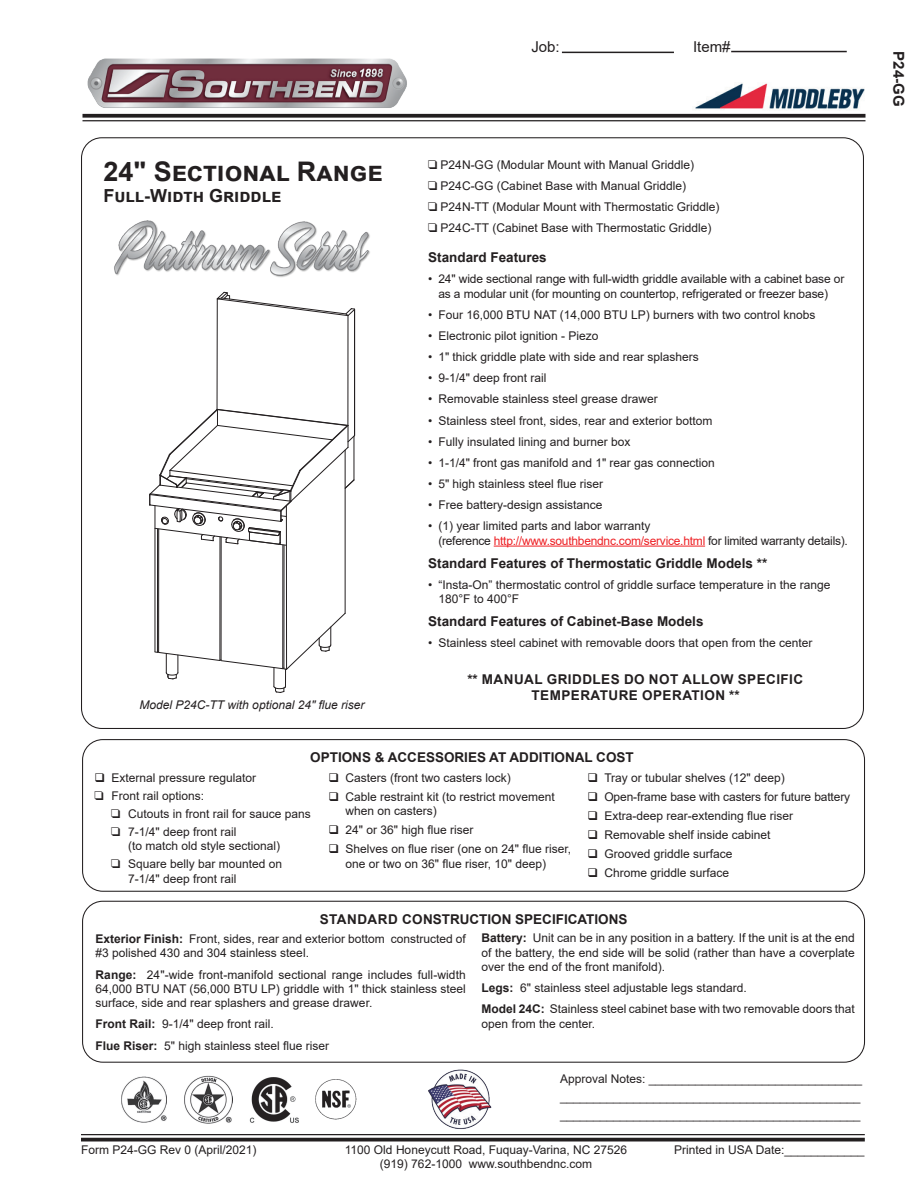
<style>
.page{position:relative;width:918px;height:1188px;background:#fff}
.page>*{position:absolute;margin:0;border:0;box-sizing:border-box;transform-origin:0 0}
.t1{font:700 27px "Arial";color:#231f20}
.t2{font:700 18px "Arial";color:#231f20}
.t3{font:15px "Arial";color:#231f20}
.t4{font:700 15px "Arial";color:#231f20}
.t5{font:700 13.5px "Arial";color:#231f20}
.t6{font:700 13.5px/16.5px "Arial";letter-spacing:.035em;color:#231f20;text-align:center}
.t7{font:12px/14.4px "Arial";color:#231f20}
.t8{font:12px/14.4px "Arial";letter-spacing:-.02em;color:#231f20}
.t9{font:italic 12px "Arial";color:#231f20}
.s1{color:#ee1f23}
.s2{font-weight:700}
</style>
<div class="page">
<hr style="left:81px;top:1134px;width:784px;height:1px;background:#231f20">
<svg style="left:81px;top:1138px;width:784px;height:4px;background:#3e3a3b"></svg>
<img style="left:185px;top:1076px;width:47px;height:48px">
<img style="left:121px;top:1076px;width:46px;height:47px">
<img style="left:315px;top:1079px;width:42px;height:41px">
<img style="left:249px;top:1077px;width:50px;height:46px">
<hr style="left:562px;top:52px;width:112px;height:1px;background:#231f20">
<hr style="left:731px;top:51px;width:116px;height:1px;background:#231f20">
<svg style="left:82px;top:114px;width:784px;height:4px;background:#373435"></svg>
<hr style="left:82px;top:120px;width:784px;height:1px;background:#231f20">
<img style="left:82px;top:58px;width:330px;height:56px">
<img style="left:428px;top:1069px;width:64px;height:60px">
<div style="left:82px;top:901px;width:783px;height:162px;border:1px solid #231f20;border-radius:20px"></div>
<div style="left:82px;top:739px;width:783px;height:153px;border:1px solid #231f20;border-radius:20px"></div>
<img style="left:695px;top:83px;width:170px;height:27px">
<hr style="left:494px;top:546px;width:211px;height:1px;background:#ee1f23">
<img style="left:114px;top:220px;width:256px;height:57px">
<hr style="left:283px;top:545px;width:1px;height:124px;background:#231f20">
<hr style="left:284px;top:545px;width:1px;height:124px;background:#231f20">
<hr style="left:157px;top:529px;width:1px;height:123px;background:#231f20">
<hr style="left:158px;top:529px;width:1px;height:123px;background:#231f20">
<hr style="left:155px;top:529px;width:1px;height:123px;background:#231f20">
<hr style="left:217px;top:299px;width:1px;height:111px;background:#231f20">
<svg style="left:217px;top:292px;width:138px;height:24px"></svg>
<hr style="left:220px;top:537px;width:1px;height:123px;background:#231f20">
<hr style="left:221px;top:537px;width:1px;height:123px;background:#231f20">
<svg style="left:155px;top:613px;width:191px;height:80px"></svg>
<hr style="left:286px;top:506px;width:1px;height:163px;background:#231f20">
<hr style="left:345px;top:450px;width:1px;height:163px;background:#231f20">
<hr style="left:348px;top:316px;width:1px;height:109px;background:#231f20">
<hr style="left:354px;top:309px;width:1px;height:127px;background:#231f20">
<svg style="left:149px;top:409px;width:206px;height:137px"></svg>
<h1 class="t1" style="left:103px;top:152px;width:281px">24" Sectional Range</h1>
<h2 class="t2" style="left:103px;top:183px;width:179px">Full-Width Griddle</h2>
<p class="t9" style="left:140px;top:697px;width:226px">Model P24C-TT with optional 24" flue riser</p>
<p class="t3" style="left:531px;top:36px;width:30px">Job:</p>
<p class="t3" style="left:693px;top:36px;width:39px">Item#</p>
<p class="t7" style="left:441px;top:154px;width:280px;line-height:21.1px">P24N-GG (Modular Mount with Manual Griddle)<br>P24C-GG (Cabinet Base with Manual Griddle)<br>P24N-TT (Modular Mount with Thermostatic Griddle)<br>P24C-TT (Cabinet Base with Thermostatic Griddle)</p>
<p class="t5" style="left:428px;top:248px;width:120px">Standard Features</p>
<p class="t7" style="left:428px;top:272px;width:418px;text-align:center">• 24" wide sectional range with full-width griddle available with a cabinet base or as a modular unit (for mounting on countertop, refrigerated or freezer base)</p>
<p class="t7" style="left:428px;top:307px;width:389px">• Four 16,000 BTU NAT (14,000 BTU LP) burners with two control knobs</p>
<p class="t7" style="left:428px;top:329px;width:172px">• Electronic pilot ignition - Piezo</p>
<p class="t7" style="left:428px;top:350px;width:272px">• 1" thick griddle plate with side and rear splashers</p>
<p class="t7" style="left:428px;top:371px;width:120px">• 9-1/4" deep front rail</p>
<p class="t7" style="left:428px;top:392px;width:231px">• Removable stainless steel grease drawer</p>
<p class="t7" style="left:428px;top:413px;width:286px">• Stainless steel front, sides, rear and exterior bottom</p>
<p class="t7" style="left:428px;top:434px;width:204px">• Fully insulated lining and burner box</p>
<p class="t7" style="left:428px;top:455px;width:288px">• 1-1/4" front gas manifold and 1" rear gas connection</p>
<p class="t7" style="left:428px;top:477px;width:177px">• 5" high stainless steel flue riser</p>
<p class="t7" style="left:428px;top:498px;width:176px">• Free battery-design assistance</p>
<p class="t8" style="left:438px;top:519px;width:411px;text-indent:-10px">• (1) year limited parts and labor warranty<br>(reference <span class="s1">http://www.southbendnc.com/service.html</span> for limited warranty details).</p>
<p class="t5" style="left:428px;top:554px;width:341px">Standard Features of Thermostatic Griddle Models **</p>
<p class="t7" style="left:438px;top:577px;width:394px;text-indent:-10px">• “Insta-On” thermostatic control of griddle surface temperature in the range<br>180°F to 400°F</p>
<p class="t5" style="left:428px;top:612px;width:277px">Standard Features of Cabinet-Base Models</p>
<p class="t7" style="left:428px;top:636px;width:386px">• Stainless steel cabinet with removable doors that open from the center</p>
<p class="t6" style="left:467px;top:671px;width:337px">** MANUAL GRIDDLES DO NOT ALLOW SPECIFIC<br>TEMPERATURE OPERATION **</p>
<p class="t5" style="left:310px;top:748px;width:325px">OPTIONS &amp; ACCESSORIES AT ADDITIONAL COST</p>
<p class="t7" style="left:111px;top:769px;width:146px;line-height:17.9px;text-indent:-17px">❑ External pressure regulator<br>Front rail options:</p>
<p class="t7" style="left:128px;top:805px;width:184px;line-height:17.9px">Cutouts in front rail for sauce pans<br>7-1/4" deep front rail</p>
<p class="t7" style="left:128px;top:837px;width:156px;line-height:17.9px">(to match old style sectional)<br>Square belly bar mounted on</p>
<p class="t7" style="left:128px;top:871px;width:110px">7-1/4" deep front rail</p>
<p class="t7" style="left:329px;top:771px;width:184px">❑ Casters (front two casters lock)</p>
<p class="t7" style="left:345px;top:790px;width:211px;text-indent:-17px">❑ Cable restraint kit (to restrict movement when on casters)</p>
<p class="t7" style="left:329px;top:823px;width:146px">❑ 24" or 36" high flue riser</p>
<p class="t7" style="left:345px;top:842px;width:227px;text-indent:-17px">❑ Shelves on flue riser (one on 24" flue riser, one or two on 36" flue riser, 10" deep)</p>
<p class="t7" style="left:588px;top:771px;width:199px">❑ Tray or tubular shelves (12" deep)</p>
<p class="t7" style="left:588px;top:790px;width:264px">❑ Open-frame base with casters for future battery</p>
<p class="t7" style="left:588px;top:809px;width:207px">❑ Extra-deep rear-extending flue riser</p>
<p class="t7" style="left:588px;top:828px;width:184px">❑ Removable shelf inside cabinet</p>
<p class="t7" style="left:588px;top:847px;width:146px">❑ Grooved griddle surface</p>
<p class="t7" style="left:588px;top:866px;width:143px">❑ Chrome griddle surface</p>
<p class="t5" style="left:320px;top:909px;width:309px">STANDARD CONSTRUCTION SPECIFICATIONS</p>
<p class="t7" style="left:96px;top:931px;width:372px"><span class="s2">Exterior Finish:</span> Front, sides, rear and exterior bottom constructed of #3 polished 430 and 304 stainless steel.</p>
<p class="t7" style="left:96px;top:967px;width:372px;text-align:justify"><span class="s2">Range:</span> 24"-wide front-manifold sectional range includes full-width 64,000 BTU NAT (56,000 BTU LP) griddle with 1" thick stainless steel surface, side and rear splashers and grease drawer.</p>
<p class="t7" style="left:96px;top:1014px;width:235px;line-height:21.1px"><span class="s2">Front Rail:</span> 9-1/4" deep front rail.<br><span class="s2">Flue Riser:</span> 5" high stainless steel flue riser</p>
<p class="t7" style="left:482px;top:931px;width:375px;text-align:justify"><span class="s2">Battery:</span> Unit can be in any position in a battery. If the unit is at the end of the battery, the end side will be solid (rather than have a coverplate over the end of the front manifold).</p>
<p class="t7" style="left:482px;top:977px;width:375px;line-height:21.1px"><span class="s2">Legs:</span> 6" stainless steel adjustable legs standard.<br><span class="s2">Model 24C:</span> Stainless steel cabinet base with two removable doors that</p>
<p class="t7" style="left:482px;top:1016px;width:115px">open from the center.</p>
<p class="t7" style="left:560px;top:1070px;width:304px;line-height:18px">Approval Notes: ________________________________ _____________________________________________ _____________________________________________</p>
<p class="t7" style="left:345px;top:1142px;width:284px;text-align:center">1100 Old Honeycutt Road, Fuquay-Varina, NC 27526 (919) 762-1000 www.southbendnc.com</p>
<p class="t7" style="left:81px;top:1142px;width:177px">Form P24-GG Rev 0 (April/2021)</p>
<p class="t7" style="left:674px;top:1142px;width:192px">Printed in USA Date:____________</p>
<p class="t4" style="left:909px;top:51px;width:57px;rotate:90deg">P24-GG</p>
</div>
